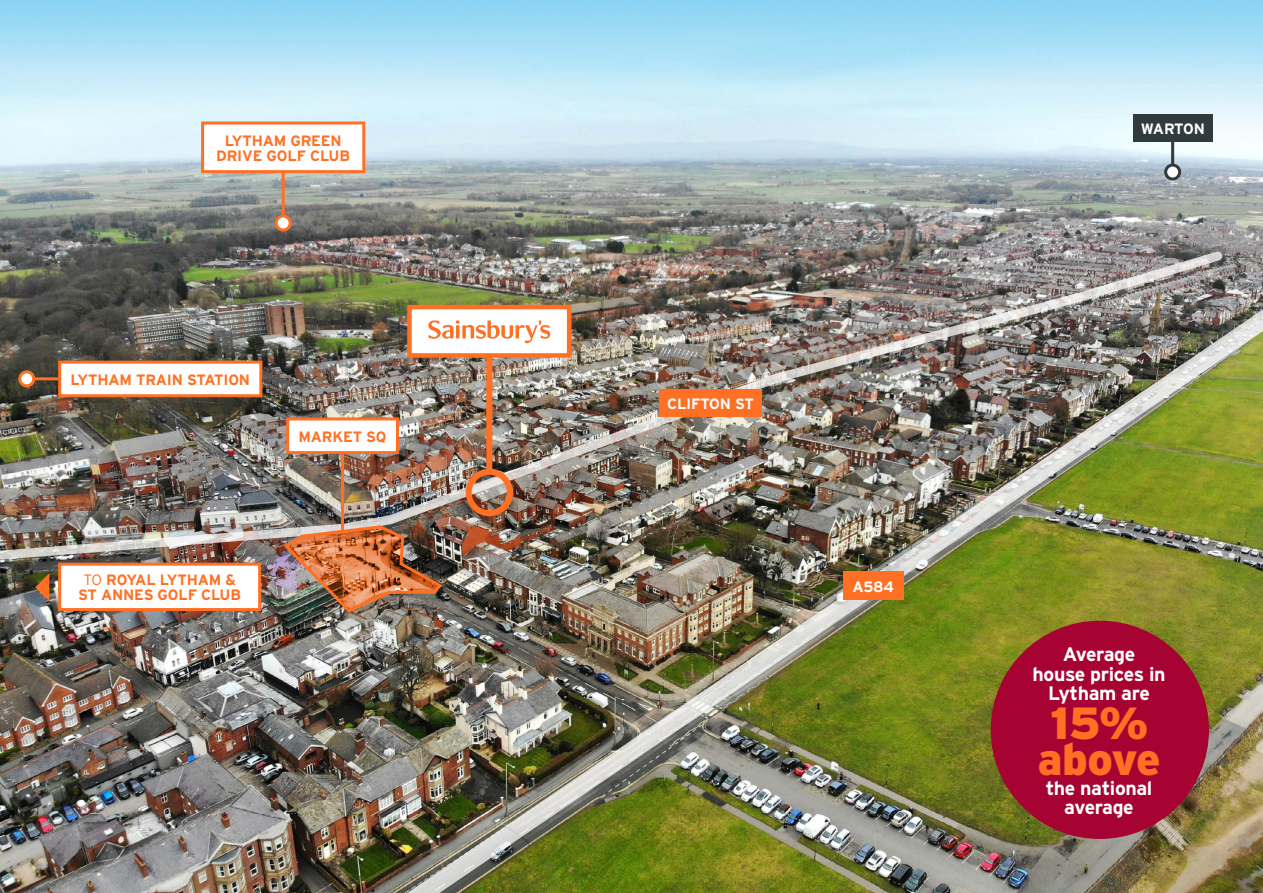
<style>
.page{position:relative;width:1263px;height:893px;background:#fff}
.page>*{position:absolute;margin:0;border:0;box-sizing:border-box;transform-origin:0 0}
.t1{font:900 45px/36px "Interstate";letter-spacing:-.01em;color:#ff7024}
.t2{font:700 19.5px/19.5px "Interstate";letter-spacing:-.02em;color:#fff;text-align:center}
.t3{font:700 15px/15px "Interstate";letter-spacing:-.01em;color:#ff7024;text-align:center}
.t4{font:700 15px "Interstate";letter-spacing:-.01em;color:#fff}
.s1{font-weight:300}
</style>
<div class="page">
<img style="left:0;top:0;width:1263px;height:893px">
<hr style="left:282px;top:152px;width:3px;height:71px;background:#ff7024">
<div style="left:203px;top:123px;width:161px;height:49px;background:#fff"></div>
<div style="left:201px;top:122px;width:164px;height:51px;border:3px solid #ff7024"></div>
<img style="left:370px;top:288px;width:893px;height:605px">
<div style="left:843px;top:571px;width:60px;height:29px;background:#ff7024"></div>
<img style="left:0;top:245px;width:1229px;height:318px">
<div style="left:659px;top:389px;width:102px;height:28px;background:#ff7024"></div>
<img style="left:281px;top:524px;width:164px;height:91px">
<div style="left:1133px;top:114px;width:79px;height:28px;background:#313b3d"></div>
<hr style="left:1171px;top:141px;width:3px;height:31px;background:#313b3d">
<div style="left:1166px;top:165px;width:13px;height:14px;background:#fff;border-radius:50%"></div>
<div style="left:1164px;top:164px;width:17px;height:17px;border:3px solid #313b3d;border-radius:50%"></div>
<div style="left:60px;top:362px;width:201px;height:34px;background:#fff"></div>
<div style="left:58px;top:361px;width:204px;height:36px;border:3px solid #ff7024"></div>
<hr style="left:27px;top:377px;width:31px;height:3px;background:#ff7024">
<div style="left:20px;top:372px;width:14px;height:14px;background:#fff;border-radius:50%"></div>
<div style="left:18px;top:370px;width:17px;height:17px;border:3px solid #ff7024;border-radius:50%"></div>
<div style="left:276px;top:216px;width:14px;height:14px;background:#fff;border-radius:50%"></div>
<div style="left:275px;top:214px;width:17px;height:17px;border:3px solid #ff7024;border-radius:50%"></div>
<div style="left:466px;top:469px;width:47px;height:47px;border:6px solid #ff7024;border-radius:50%"></div>
<div style="left:486px;top:313px;width:6px;height:156px;background:#ff7024"></div>
<div style="left:407px;top:305px;width:164px;height:53px;background:#fff;border:4px solid #ff7024"></div>
<svg style="left:428px;top:320px;width:122px;height:23px"></svg>
<hr style="left:341px;top:452px;width:3px;height:81px;background:#ff7024">
<div style="left:60px;top:564px;width:200px;height:46px;background:#fff"></div>
<div style="left:58px;top:563px;width:203px;height:48px;border:3px solid #ff7024"></div>
<svg style="left:35px;top:573px;width:14px;height:28px"></svg>
<p class="t3" style="left:216px;top:133px;width:135px">LYTHAM GREEN<br>DRIVE GOLF CLUB</p>
<p class="t3" style="left:70px;top:372px;width:181px">LYTHAM TRAIN STATION</p>
<p class="t3" style="left:298px;top:429px;width:90px">MARKET SQ</p>
<p class="t3" style="left:78px;top:572px;width:164px"><span class="s1">TO</span> ROYAL LYTHAM &amp;<br>ST ANNES GOLF CLUB</p>
<p class="t4" style="left:667px;top:395px;width:88px">CLIFTON ST</p>
<p class="t4" style="left:852px;top:578px;width:43px">A584</p>
<p class="t4" style="left:1141px;top:120px;width:65px">WARTON</p>
<h2 class="t2" style="left:1032px;top:644px;width:134px">Average<br>house prices in<br>Lytham are</h2>
<h1 class="t1" style="left:1037px;top:705px;width:125px">15% above</h1>
<h2 class="t2" style="left:1046px;top:778px;width:108px">the national average</h2>
</div>
